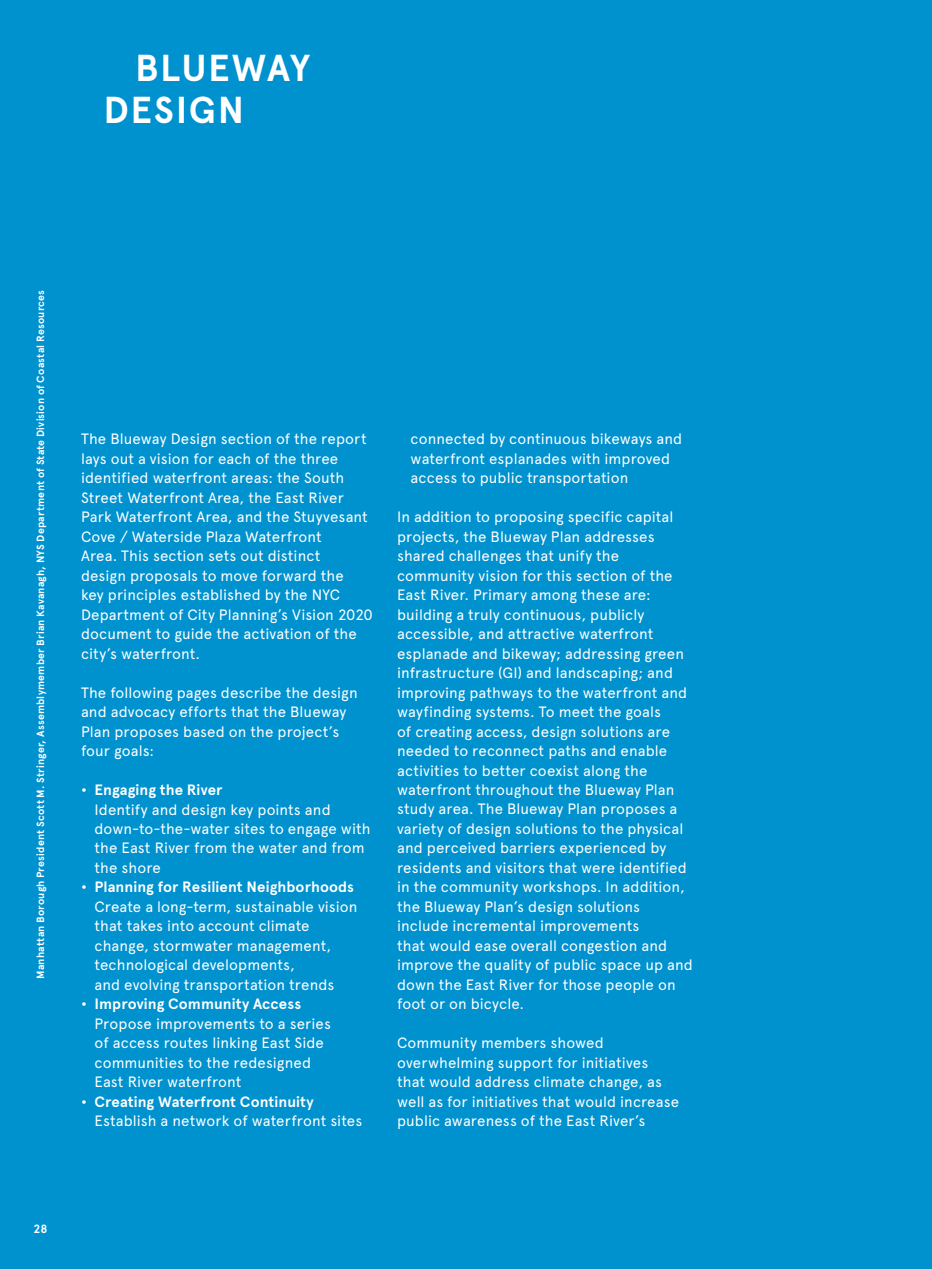
<style>
.page{position:relative;width:932px;height:1269px;background:#0092cf}
.page>*{position:absolute;margin:0;border:0;box-sizing:border-box;transform-origin:0 0}
.t1{font:700 37.5px/42px "Apercu";letter-spacing:.045em;color:#fff}
.t2{font:15px/19.5px "Apercu";letter-spacing:.005em;color:#fff}
.t3{font:700 15px "Apercu";letter-spacing:.005em;color:#fff}
.t4{font:700 12px "Apercu";color:#fff}
.t5{font:700 10.5px "Apercu";letter-spacing:.02em;color:#fff}
</style>
<div class="page">
<h1 class="t1" style="left:103px;top:51px;width:208px;text-indent:32px">BLUEWAY<br>DESIGN</h1>
<p class="t5" style="left:37px;top:979px;width:691px;rotate:-90deg">Manhattan Borough President Scott M. Stringer, Assemblymember Brian Kavanagh, NYS Department of State Division of Coastal Resources</p>
<p class="t2" style="left:81px;top:431px;width:293px">The Blueway Design section of the report lays out a vision for each of the three identified waterfront areas: the South Street Waterfront Area, the East River Park Waterfront Area, and the Stuyvesant Cove / Waterside Plaza Waterfront<br>Area. This section sets out distinct<br>design proposals to move forward the<br>key principles established by the NYC Department of City Planning’s Vision 2020 document to guide the activation of the city’s waterfront.</p>
<p class="t2" style="left:81px;top:684px;width:278px">The following pages describe the design and advocacy efforts that the Blueway<br>Plan proposes based on the project’s four goals:</p>
<p class="t3" style="left:94px;top:784px;width:129px">Engaging the River</p>
<p class="t2" style="left:94px;top:801px;width:277px">Identify and design key points and down-to-the-water sites to engage with the East River from the water and from the shore</p>
<p class="t3" style="left:94px;top:882px;width:261px">Planning for Resilient Neighborhoods</p>
<p class="t2" style="left:94px;top:899px;width:264px">Create a long-term, sustainable vision that takes into account climate change, stormwater management, technological developments,<br>and evolving transportation trends</p>
<p class="t3" style="left:94px;top:999px;width:208px">Improving Community Access</p>
<p class="t2" style="left:94px;top:1016px;width:238px">Propose improvements to a series of access routes linking East Side communities to the redesigned<br>East River waterfront</p>
<p class="t3" style="left:94px;top:1096px;width:221px">Creating Waterfront Continuity</p>
<p class="t2" style="left:94px;top:1113px;width:269px">Establish a network of waterfront sites</p>
<p class="t2" style="left:410px;top:431px;width:273px">connected by continuous bikeways and waterfront esplanades with improved access to public transportation</p>
<p class="t2" style="left:397px;top:509px;width:297px">In addition to proposing specific capital projects, the Blueway Plan addresses shared challenges that unify the community vision for this section of the East River. Primary among these are: building a truly continuous, publicly accessible, and attractive waterfront esplanade and bikeway; addressing green infrastructure (GI) and landscaping; and improving pathways to the waterfront and wayfinding systems. To meet the goals<br>of creating access, design solutions are needed to reconnect paths and enable activities to better coexist along the waterfront throughout the Blueway Plan study area. The Blueway Plan proposes a variety of design solutions to the physical and perceived barriers experienced by residents and visitors that were identified in the community workshops. In addition, the Blueway Plan’s design solutions include incremental improvements<br>that would ease overall congestion and improve the quality of public space up and down the East River for those people on foot or on bicycle.</p>
<p class="t2" style="left:397px;top:1035px;width:283px">Community members showed overwhelming support for initiatives that would address climate change, as well as for initiatives that would increase public awareness of the East River’s</p>
<p class="t4" style="left:33px;top:1224px;width:16px">28</p>
</div>
